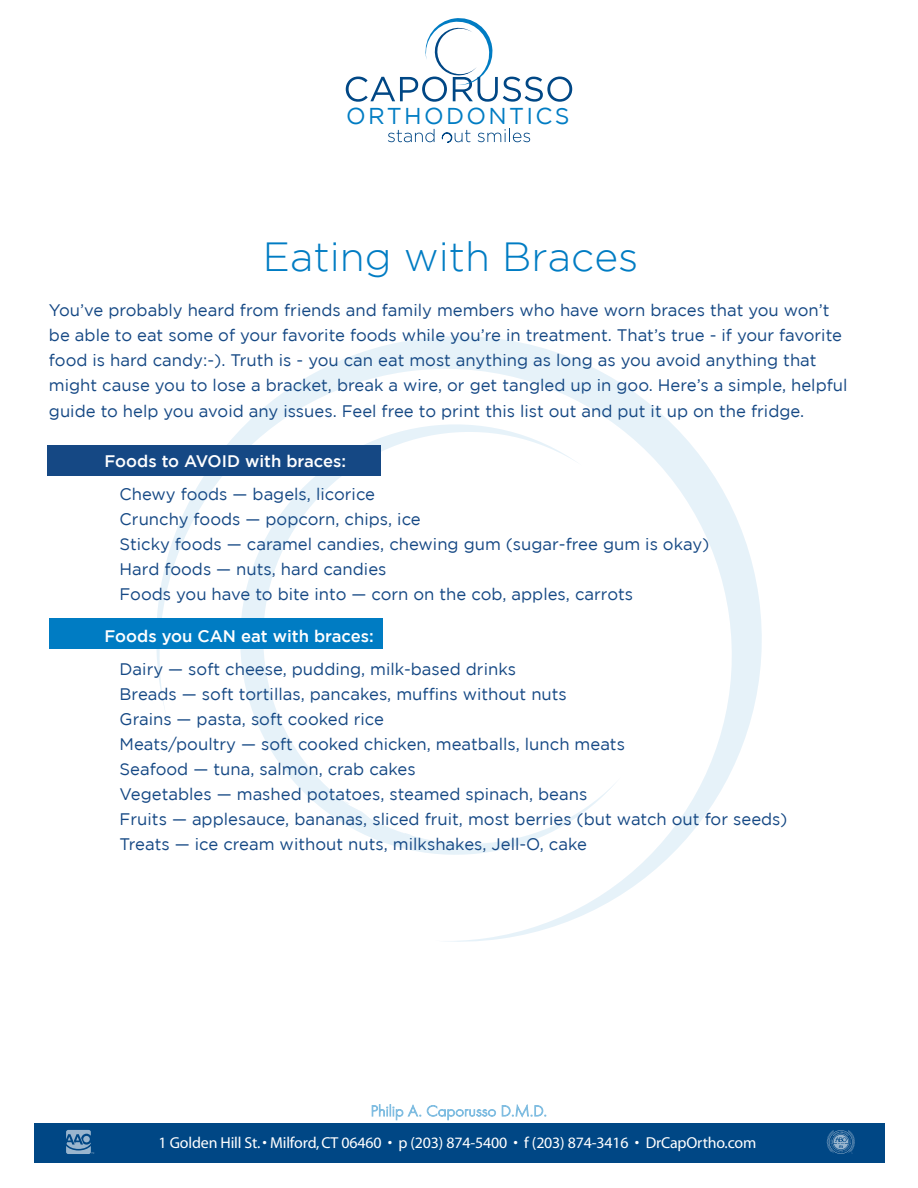
<style>
.page{position:relative;width:918px;height:1188px;background:#fff}
.page>*{position:absolute;margin:0;border:0;box-sizing:border-box;transform-origin:0 0}
.t1{font:300 40.65px "Gotham";color:#007cc3}
.t2{font:22.95px "Gotham";letter-spacing:.1em;color:#007cc3}
.t3{font:16.65px/25px "Gotham";color:#154884}
.t4{font:500 16.65px "Gotham";color:#fff}
.t5{font:15.9px "Myriad";letter-spacing:-.01em;color:#fff}
</style>
<div class="page">
<div style="left:34px;top:1123px;width:850px;height:39px;background:#004785"></div>
<svg style="left:66px;top:1130px;width:28px;height:24px"></svg>
<svg style="left:388px;top:129px;width:47px;height:13px"></svg>
<svg style="left:478px;top:129px;width:52px;height:13px"></svg>
<svg style="left:442px;top:130px;width:28px;height:12px"></svg>
<svg style="left:346px;top:18px;width:226px;height:84px"></svg>
<svg style="left:156px;top:336px;width:606px;height:606px"></svg>
<svg style="left:213px;top:397px;width:408px;height:484px"></svg>
<svg style="left:343px;top:800px;width:200px;height:51px"></svg>
<svg style="left:314px;top:799px;width:4px;height:3px"></svg>
<svg style="left:263px;top:730px;width:4px;height:8px"></svg>
<svg style="left:501px;top:432px;width:11px;height:3px"></svg>
<svg style="left:372px;top:1104px;width:49px;height:16px"></svg>
<svg style="left:427px;top:1105px;width:69px;height:15px"></svg>
<svg style="left:502px;top:1104px;width:44px;height:13px"></svg>
<svg style="left:827px;top:1130px;width:28px;height:24px"></svg>
<div style="left:49px;top:618px;width:333px;height:31px;background:#007cc3"></div>
<div style="left:47px;top:445px;width:334px;height:31px;background:#154884"></div>
<h2 class="t2" style="left:346px;top:103px;width:225px">ORTHODONTICS</h2>
<h1 class="t1" style="left:263px;top:234px;width:377px">Eating with Braces</h1>
<p class="t3" style="left:49px;top:298px;width:800px">You’ve probably heard from friends and family members who have worn braces that you won’t be able to eat some of your favorite foods while you’re in treatment. That’s true - if your favorite food is hard candy:-). Truth is - you can eat most anything as long as you avoid anything that might cause you to lose a bracket, break a wire, or get tangled up in goo. Here’s a simple, helpful guide to help you avoid any issues. Feel free to print this list out and put it up on the fridge.</p>
<p class="t4" style="left:105px;top:451px;width:243px">Foods to AVOID with braces:</p>
<p class="t3" style="left:120px;top:481px;width:591px">Chewy foods — bagels, licorice<br>Crunchy foods — popcorn, chips, ice<br>Sticky foods — caramel candies, chewing gum (sugar-free gum is okay)<br>Hard foods — nuts, hard candies<br>Foods you have to bite into — corn on the cob, apples, carrots</p>
<p class="t4" style="left:105px;top:626px;width:271px">Foods you CAN eat with braces:</p>
<p class="t3" style="left:120px;top:657px;width:669px">Dairy — soft cheese, pudding, milk-based drinks<br>Breads — soft tortillas, pancakes, muffins without nuts<br>Grains — pasta, soft cooked rice<br>Meats/poultry — soft cooked chicken, meatballs, lunch meats<br>Seafood — tuna, salmon, crab cakes<br>Vegetables — mashed potatoes, steamed spinach, beans<br>Fruits — applesauce, bananas, sliced fruit, most berries (but watch out for seeds)<br>Treats — ice cream without nuts, milkshakes, Jell-O, cake</p>
<p class="t5" style="left:159px;top:1135px;width:599px">1 Golden Hill St. • Milford, CT 06460 • p (203) 874-5400 • f (203) 874-3416 • DrCapOrtho.com</p>
</div>
